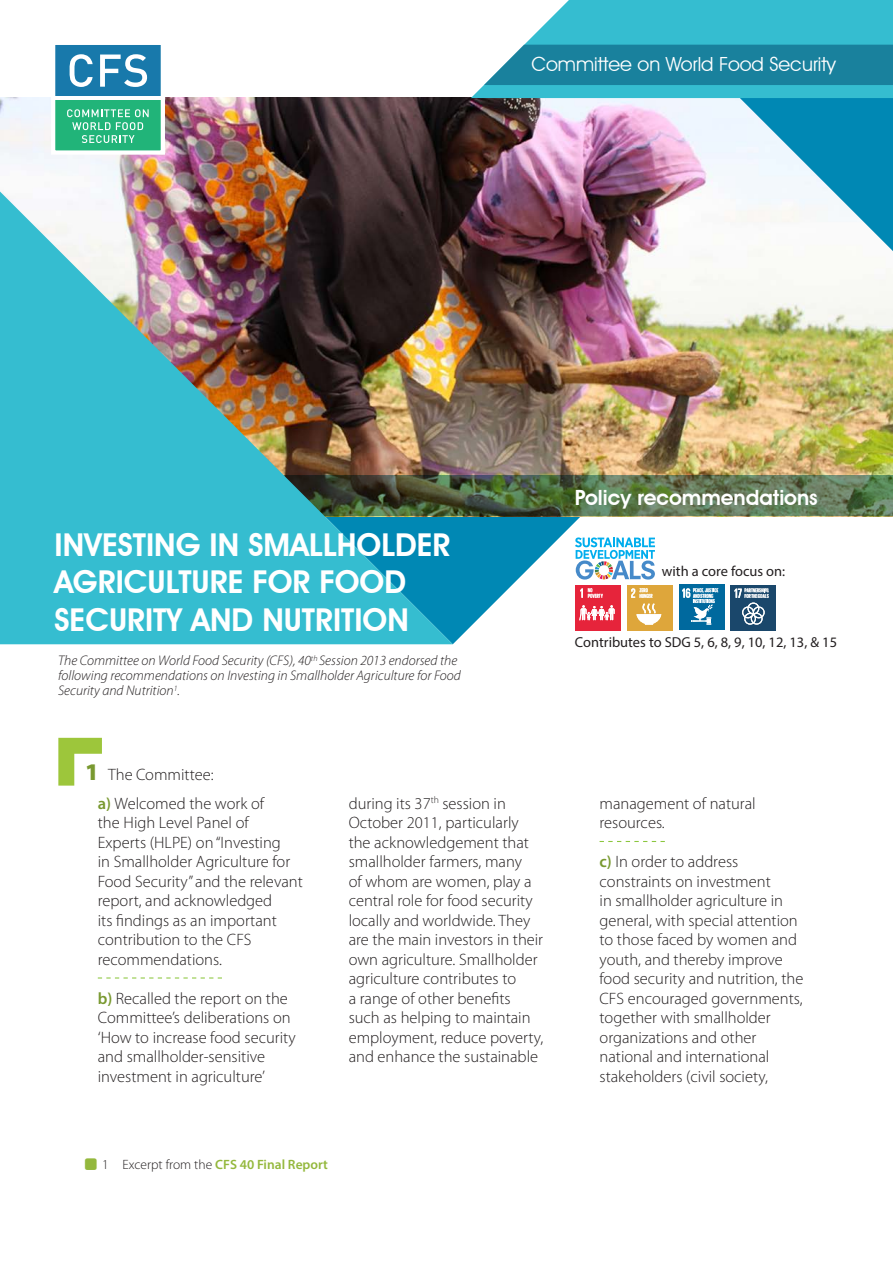
<style>
.page{position:relative;width:893px;height:1263px;background:#fff}
.page>*{position:absolute;margin:0;border:0;box-sizing:border-box;transform-origin:0 0}
.t1{font:600 31.5px/37.5px "Avant Garde IT Cby BT";color:#fff}
.t2{font:600 21px "Avant Garde IT Cby BT";color:#fff}
.t3{font:19.5px "Avant Garde IT Cby BT";color:#fff}
.t4{font:300 16.5px/19.5px "Myriad Pro";color:#231f20}
.t5{font:14.4px "Myriad Pro";color:#231f20}
.t6{font:italic 300 13.95px/15px "Myriad Pro";color:#231f20}
.t7{font:600 13.5px "Myriad Pro";color:#94b83d}
.t8{font:700 5.7px/5.4px "Giorgio Sans";color:#fff}
.s1{font-weight:900;font-size:24px;color:#799930}
.s2{font-weight:600;color:#799930}
.s3{font-weight:300;color:#231f20}
</style>
<div class="page">
<svg style="left:453px;top:516px;width:134px;height:128px;fill:#0088b4"></svg>
<img style="left:0;top:97px;width:893px;height:379px">
<svg style="left:453px;top:476px;width:440px;height:40px;background:#59714e"></svg>
<img style="left:0;top:192px;width:453px;height:452px">
<img style="left:471px;top:0;width:422px;height:251px">
<svg style="left:575px;top:537px;width:80px;height:42px"></svg>
<div style="left:627px;top:585px;width:45px;height:46px;background:#dea63b"></div>
<svg style="left:631px;top:588px;width:30px;height:37px"></svg>
<div style="left:679px;top:585px;width:45px;height:45px;background:#00699e"></div>
<svg style="left:682px;top:588px;width:36px;height:36px"></svg>
<div style="left:730px;top:585px;width:46px;height:45px;background:#1a476b"></div>
<svg style="left:734px;top:588px;width:35px;height:37px"></svg>
<div style="left:575px;top:585px;width:46px;height:45px;background:#e6243b"></div>
<svg style="left:579px;top:605px;width:36px;height:15px"></svg>
<svg style="left:580px;top:588px;width:23px;height:10px"></svg>
<div style="left:53px;top:43px;width:110px;height:54px;background:#1879ab"></div>
<div style="left:53px;top:98px;width:110px;height:55px;background:#21b479"></div>
<hr style="left:53px;top:96px;width:110px;height:3px;background:#fff">
<svg style="left:70px;top:54px;width:23px;height:33px"></svg>
<svg style="left:100px;top:54px;width:47px;height:33px"></svg>
<svg style="left:67px;top:109px;width:82px;height:34px"></svg>
<div style="left:51px;top:41px;width:114px;height:114px;border:4px solid #fff"></div>
<svg style="left:98px;top:977px;width:124px;height:1px"></svg>
<svg style="left:600px;top:841px;width:65px;height:1px"></svg>
<svg style="left:58px;top:738px;width:44px;height:48px"></svg>
<p class="t3" style="left:531px;top:52px;width:306px">Committee on World Food Security</p>
<h1 class="t1" style="left:55px;top:526px;width:397px">INVESTING IN SMALLHOLDER<br>AGRICULTURE FOR FOOD<br>SECURITY AND NUTRITION</h1>
<p class="t6" style="left:58px;top:653px;width:404px">The Committee on World Food Security (CFS), 40<sup>th</sup> Session 2013 endorsed the following recommendations on Investing in Smallholder Agriculture for Food<br>Security and Nutrition<sup>1</sup>.</p>
<p class="t4" style="left:85px;top:765px;width:130px"><span class="s1">1</span> The Committee:</p>
<p class="t2" style="left:575px;top:485px;width:244px">Policy recommendations</p>
<p class="t8" style="left:588px;top:587px;width:16px">NO<br>POVERTY</p>
<p class="t5" style="left:662px;top:562px;width:125px">with a core focus on:</p>
<p class="t8" style="left:640px;top:587px;width:14px">ZERO<br>HUNGER</p>
<p class="t8" style="left:693px;top:587px;width:27px">PEACE, JUSTICE<br>AND STRONG<br>INSTITUTIONS</p>
<p class="t8" style="left:745px;top:588px;width:26px">PARTNERSHIPS<br>FOR THE GO ALS</p>
<p class="t5" style="left:575px;top:633px;width:264px">Contributes to SDG 5, 6, 8, 9, 10, 12, 13, &amp; 15</p>
<p class="t4" style="left:98px;top:793px;width:207px"><span class="s2">a)</span> Welcomed the work of<br>the High Level Panel of<br>Experts (HLPE) on “Investing<br>in Smallholder Agriculture for<br>Food Security” and the relevant report, and acknowledged<br>its findings as an important contribution to the CFS recommendations.</p>
<p class="t4" style="left:98px;top:988px;width:199px"><span class="s2">b)</span> Recalled the report on the<br>Committee’s deliberations on ‘How to increase food security and smallholder-sensitive investment in agriculture’</p>
<p class="t4" style="left:349px;top:793px;width:196px">during its 37<sup>th</sup> session in<br>October 2011, particularly the acknowledgement that smallholder farmers, many<br>of whom are women, play a central role for food security locally and worldwide. They are the main investors in their own agriculture. Smallholder agriculture contributes to<br>a range of other benefits such as helping to maintain employment, reduce poverty, and enhance the sustainable</p>
<p class="t4" style="left:600px;top:793px;width:158px">management of natural resources.</p>
<p class="t4" style="left:600px;top:852px;width:205px"><span class="s2">c)</span> In order to address constraints on investment<br>in smallholder agriculture in general, with special attention to those faced by women and youth, and thereby improve food security and nutrition, the<br>CFS encouraged governments, together with smallholder organizations and other national and international stakeholders (civil society,</p>
<p class="t7" style="left:102px;top:1156px;width:227px"><span class="s3">1 Excerpt from the</span> CFS 40 Final Report</p>
</div>
